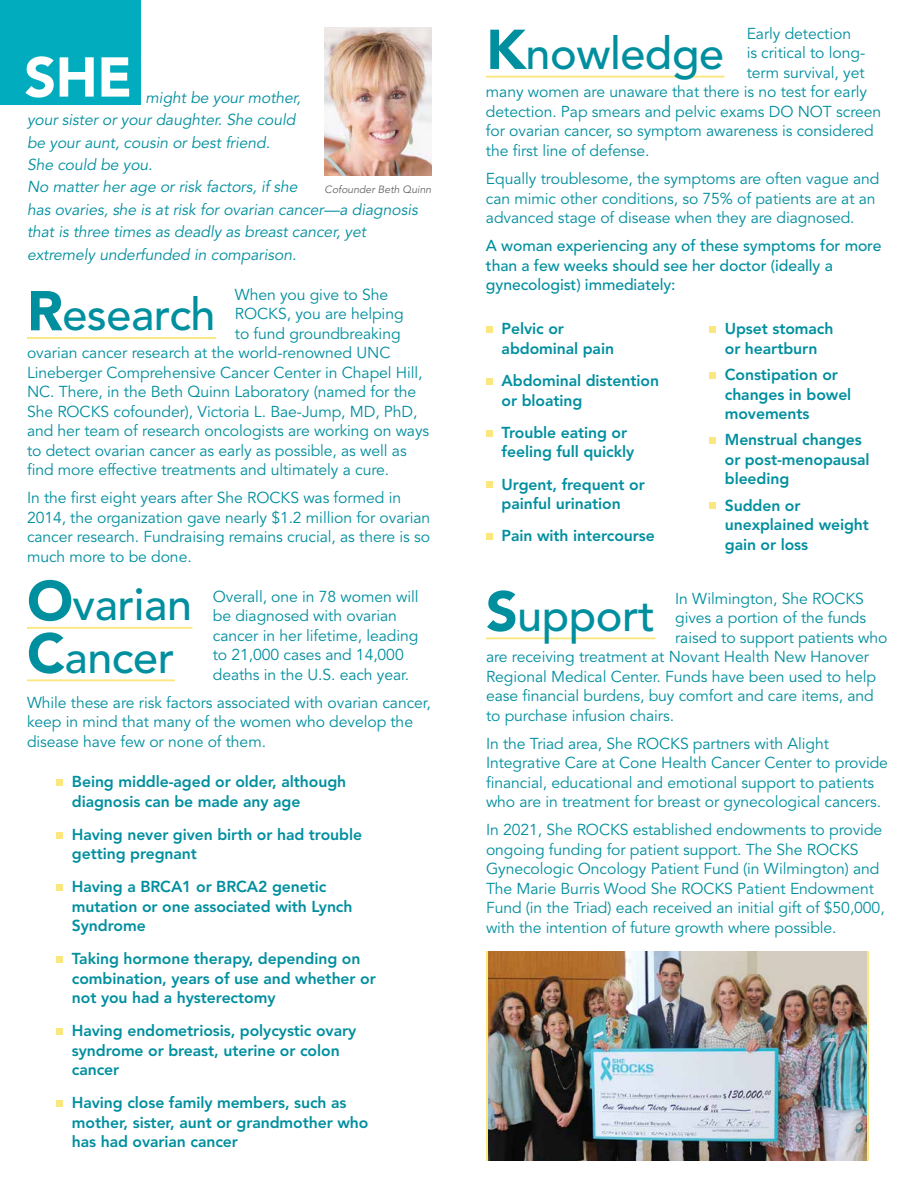
<style>
.page{position:relative;width:918px;height:1188px;background:#fff}
.page>*{position:absolute;margin:0;border:0;box-sizing:border-box;transform-origin:0 0}
.t1{font:900 55.5px "Avenir LT Std";color:#fff}
.t2{font:500 45px/52.5px "Avenir LT Std";letter-spacing:-.01em;color:#008f9f}
.t3{font:15.75px/19.5px "Avenir LT Std";letter-spacing:-.005em;color:#008f9f}
.t4{font:800 15.75px/19.5px "Avenir LT Std";letter-spacing:-.005em;color:#008f9f}
.t5{font:italic 15.75px/22.5px "Avenir LT Std";letter-spacing:-.005em;color:#008f9f}
.t6{font:500 15.75px/19.5px "Avenir LT Std";letter-spacing:-.005em;color:#008f9f}
.t7{font:italic 10.5px "Avenir LT Std";color:#636466}
.s1{font-weight:900;font-size:55.5px}
</style>
<div class="page">
<img style="left:324px;top:27px;width:108px;height:149px">
<img style="left:488px;top:952px;width:379px;height:209px">
<div style="left:0;top:0;width:140px;height:104px;background:#00acbd"></div>
<hr style="left:486px;top:76px;width:239px;height:2px;background:#fce77e">
<hr style="left:486px;top:637px;width:170px;height:2px;background:#fce77e">
<hr style="left:27px;top:337px;width:189px;height:2px;background:#fce77e">
<div style="left:56px;top:779px;width:7px;height:7px;background:#fce77e"></div>
<div style="left:56px;top:832px;width:7px;height:6px;background:#fce77e"></div>
<div style="left:56px;top:884px;width:7px;height:7px;background:#fce77e"></div>
<div style="left:56px;top:956px;width:7px;height:7px;background:#fce77e"></div>
<div style="left:56px;top:1028px;width:7px;height:7px;background:#fce77e"></div>
<div style="left:56px;top:1100px;width:7px;height:7px;background:#fce77e"></div>
<hr style="left:27px;top:627px;width:165px;height:2px;background:#fce77e">
<hr style="left:27px;top:679px;width:148px;height:2px;background:#fce77e">
<div style="left:486px;top:326px;width:7px;height:7px;background:#fce77e"></div>
<div style="left:486px;top:378px;width:7px;height:7px;background:#fce77e"></div>
<div style="left:486px;top:430px;width:7px;height:6px;background:#fce77e"></div>
<div style="left:486px;top:482px;width:7px;height:6px;background:#fce77e"></div>
<div style="left:486px;top:533px;width:7px;height:7px;background:#fce77e"></div>
<div style="left:709px;top:326px;width:7px;height:7px;background:#fce77e"></div>
<div style="left:709px;top:372px;width:7px;height:7px;background:#fce77e"></div>
<div style="left:709px;top:437px;width:7px;height:7px;background:#fce77e"></div>
<div style="left:709px;top:503px;width:7px;height:6px;background:#fce77e"></div>
<hr style="left:486px;top:952px;width:2px;height:209px;background:#fce77e">
<hr style="left:867px;top:952px;width:2px;height:209px;background:#fce77e">
<h1 class="t1" style="left:24px;top:44px;width:109px">SHE</h1>
<p class="t5" style="left:27px;top:87px;width:392px;text-indent:119px">might be your mother,<br>your sister or your daughter. She could<br>be your aunt, cousin or best friend.<br>She could be you.<br>No matter her age or risk factors, if she<br>has ovaries, she is at risk for ovarian cancer—a diagnosis that is three times as deadly as breast cancer, yet extremely underfunded in comparison.</p>
<p class="t3" style="left:235px;top:285px;width:155px">When you give to She</p>
<p class="t3" style="left:235px;top:304px;width:170px">ROCKS, you are helping</p>
<p class="t3" style="left:235px;top:324px;width:167px">to fund groundbreaking</p>
<p class="t3" style="left:27px;top:343px;width:365px">ovarian cancer research at the world-renowned UNC</p>
<p class="t3" style="left:27px;top:363px;width:397px">Lineberger Comprehensive Cancer Center in Chapel Hill,</p>
<p class="t3" style="left:27px;top:382px;width:391px">NC. There, in the Beth Quinn Laboratory (named for the</p>
<p class="t3" style="left:27px;top:402px;width:392px">She ROCKS cofounder), Victoria L. Bae-Jump, MD, PhD,</p>
<p class="t3" style="left:27px;top:421px;width:404px">and her team of research oncologists are working on ways</p>
<p class="t3" style="left:27px;top:441px;width:381px">to detect ovarian cancer as early as possible, as well as</p>
<p class="t3" style="left:27px;top:460px;width:364px">find more effective treatments and ultimately a cure.</p>
<p class="t3" style="left:27px;top:489px;width:405px">In the first eight years after She ROCKS was formed in 2014, the organization gave nearly $1.2 million for ovarian cancer research. Fundraising remains crucial, as there is so much more to be done.</p>
<p class="t3" style="left:213px;top:587px;width:207px">Overall, one in 78 women will be diagnosed with ovarian cancer in her lifetime, leading to 21,000 cases and 14,000 deaths in the U.S. each year.</p>
<p class="t3" style="left:27px;top:693px;width:405px">While these are risk factors associated with ovarian cancer, keep in mind that many of the women who develop the disease have few or none of them.</p>
<p class="t7" style="left:325px;top:183px;width:108px">Cofounder Beth Quinn</p>
<h2 class="t2" style="left:27px;top:290px;width:190px"><span class="s1">R</span>esearch</h2>
<h2 class="t2" style="left:27px;top:579px;width:167px"><span class="s1">O</span>varian<br><span class="s1">C</span>ancer</h2>
<p class="t4" style="left:72px;top:772px;width:276px">Being middle-aged or older, although diagnosis can be made any age</p>
<p class="t4" style="left:72px;top:825px;width:292px">Having never given birth or had trouble getting pregnant</p>
<p class="t4" style="left:72px;top:877px;width:282px">Having a BRCA1 or BRCA2 genetic mutation or one associated with Lynch<br>Syndrome</p>
<p class="t4" style="left:72px;top:949px;width:305px">Taking hormone therapy, depending on combination, years of use and whether or not you had a hysterectomy</p>
<p class="t4" style="left:72px;top:1021px;width:286px">Having endometriosis, polycystic ovary syndrome or breast, uterine or colon cancer</p>
<p class="t4" style="left:72px;top:1093px;width:298px">Having close family members, such as mother, sister, aunt or grandmother who has had ovarian cancer</p>
<p class="t3" style="left:747px;top:24px;width:106px">Early detection</p>
<p class="t3" style="left:747px;top:44px;width:120px">is critical to long-</p>
<p class="t3" style="left:747px;top:63px;width:119px">term survival, yet</p>
<p class="t3" style="left:486px;top:83px;width:383px">many women are unaware that there is no test for early</p>
<p class="t3" style="left:486px;top:102px;width:397px">detection. Pap smears and pelvic exams DO NOT screen</p>
<p class="t3" style="left:486px;top:122px;width:389px">for ovarian cancer, so symptom awareness is considered</p>
<p class="t3" style="left:486px;top:141px;width:165px">the first line of defense.</p>
<p class="t3" style="left:486px;top:169px;width:395px">Equally troublesome, the symptoms are often vague and can mimic other conditions, so 75% of patients are at an advanced stage of disease when they are diagnosed.</p>
<p class="t6" style="left:486px;top:236px;width:397px">A woman experiencing any of these symptoms for more than a few weeks should see her doctor (ideally a gynecologist) immediately:</p>
<h2 class="t2" style="left:486px;top:28px;width:240px"><span class="s1">K</span>nowledge</h2>
<p class="t4" style="left:502px;top:319px;width:114px">Pelvic or abdominal pain</p>
<p class="t4" style="left:502px;top:371px;width:159px">Abdominal distention or bloating</p>
<p class="t4" style="left:502px;top:423px;width:134px">Trouble eating or feeling full quickly</p>
<p class="t4" style="left:502px;top:475px;width:145px">Urgent, frequent or painful urination</p>
<p class="t4" style="left:502px;top:526px;width:155px">Pain with intercourse</p>
<p class="t4" style="left:725px;top:319px;width:110px">Upset stomach or heartburn</p>
<p class="t4" style="left:725px;top:365px;width:128px">Constipation or changes in bowel movements</p>
<p class="t4" style="left:725px;top:430px;width:146px">Menstrual changes or post-menopausal bleeding</p>
<p class="t4" style="left:725px;top:496px;width:146px">Sudden or unexplained weight gain or loss</p>
<h2 class="t2" style="left:486px;top:590px;width:171px"><span class="s1">S</span>upport</h2>
<p class="t3" style="left:675px;top:589px;width:190px">In Wilmington, She ROCKS</p>
<p class="t3" style="left:675px;top:608px;width:192px">gives a portion of the funds</p>
<p class="t3" style="left:675px;top:628px;width:214px">raised to support patients who</p>
<p class="t3" style="left:486px;top:647px;width:385px">are receiving treatment at Novant Health New Hanover</p>
<p class="t3" style="left:486px;top:667px;width:392px">Regional Medical Center. Funds have been used to help</p>
<p class="t3" style="left:486px;top:686px;width:389px">ease financial burdens, buy comfort and care items, and</p>
<p class="t3" style="left:486px;top:706px;width:190px">to purchase infusion chairs.</p>
<p class="t3" style="left:486px;top:734px;width:404px">In the Triad area, She ROCKS partners with Alight Integrative Care at Cone Health Cancer Center to provide financial, educational and emotional support to patients who are in treatment for breast or gynecological cancers.</p>
<p class="t3" style="left:486px;top:821px;width:400px">In 2021, She ROCKS established endowments to provide ongoing funding for patient support. The She ROCKS Gynecologic Oncology Patient Fund (in Wilmington) and The Marie Burris Wood She ROCKS Patient Endowment Fund (in the Triad) each received an initial gift of $50,000, with the intention of future growth where possible.</p>
</div>
